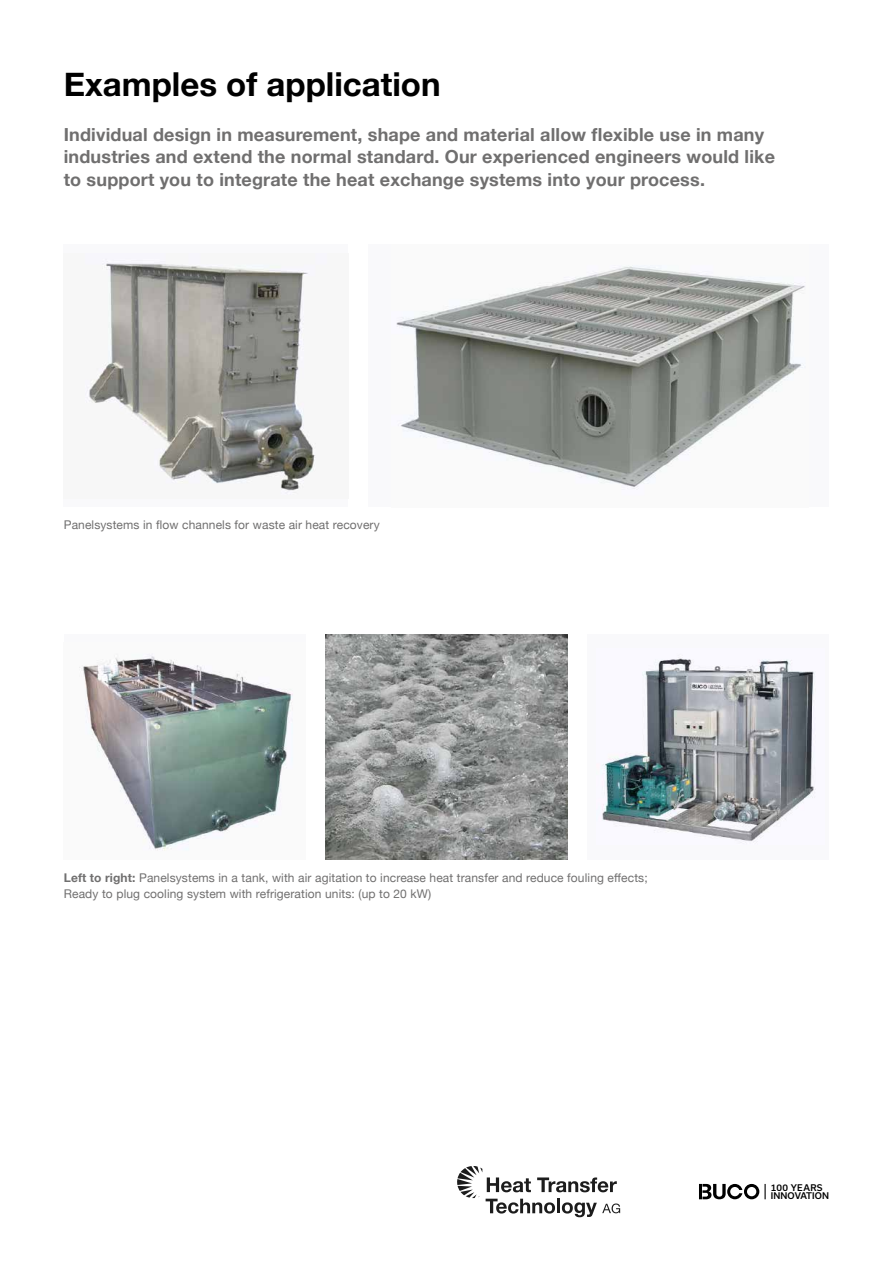
<style>
.page{position:relative;width:893px;height:1263px;background:#fff}
.page>*{position:absolute;margin:0;border:0;box-sizing:border-box;transform-origin:0 0}
.t1{font:700 33px "Helvetica Neue";color:#000}
.t2{font:700 18px/22.5px "Helvetica Neue";letter-spacing:.01em;color:#706f6f}
.t3{font:12px/16.5px "Helvetica Neue";letter-spacing:.01em;color:#706f6f}
.t4{font:500 8.85px/8.9px "Usual";letter-spacing:.015em;color:#000}
.s1{font-weight:700}
</style>
<div class="page">
<div style="left:64px;top:244px;width:284px;height:263px;background:#f9f9fb"></div>
<img style="left:89px;top:263px;width:227px;height:228px">
<img style="left:325px;top:634px;width:242px;height:226px">
<svg style="left:699px;top:1184px;width:67px;height:15px"></svg>
<svg style="left:457px;top:1166px;width:163px;height:51px"></svg>
<div style="left:368px;top:244px;width:461px;height:263px;background:#f9f9fb"></div>
<img style="left:396px;top:266px;width:409px;height:221px">
<div style="left:587px;top:634px;width:242px;height:226px;background:#f9f9fb"></div>
<img style="left:602px;top:658px;width:212px;height:183px">
<div style="left:64px;top:634px;width:242px;height:226px;background:#f9f9fb"></div>
<img style="left:79px;top:656px;width:214px;height:195px">
<h1 class="t1" style="left:64px;top:58px;width:378px">Examples of application</h1>
<h2 class="t2" style="left:64px;top:124px;width:713px">Individual design in measurement, shape and material allow flexible use in many industries and extend the normal standard. Our experienced engineers would like to support you to integrate the heat exchange systems into your process.</h2>
<p class="t3" style="left:64px;top:517px;width:317px">Panelsystems in flow channels for waste air heat recovery</p>
<p class="t3" style="left:64px;top:870px;width:585px"><span class="s1">Left to right:</span> Panelsystems in a tank, with air agitation to increase heat transfer and reduce fouling effects;<br>Ready to plug cooling system with refrigeration units: (up to 20 kW)</p>
<p class="t4" style="left:771px;top:1183px;width:60px">100 YEARS<br>INNOVATION</p>
</div>
